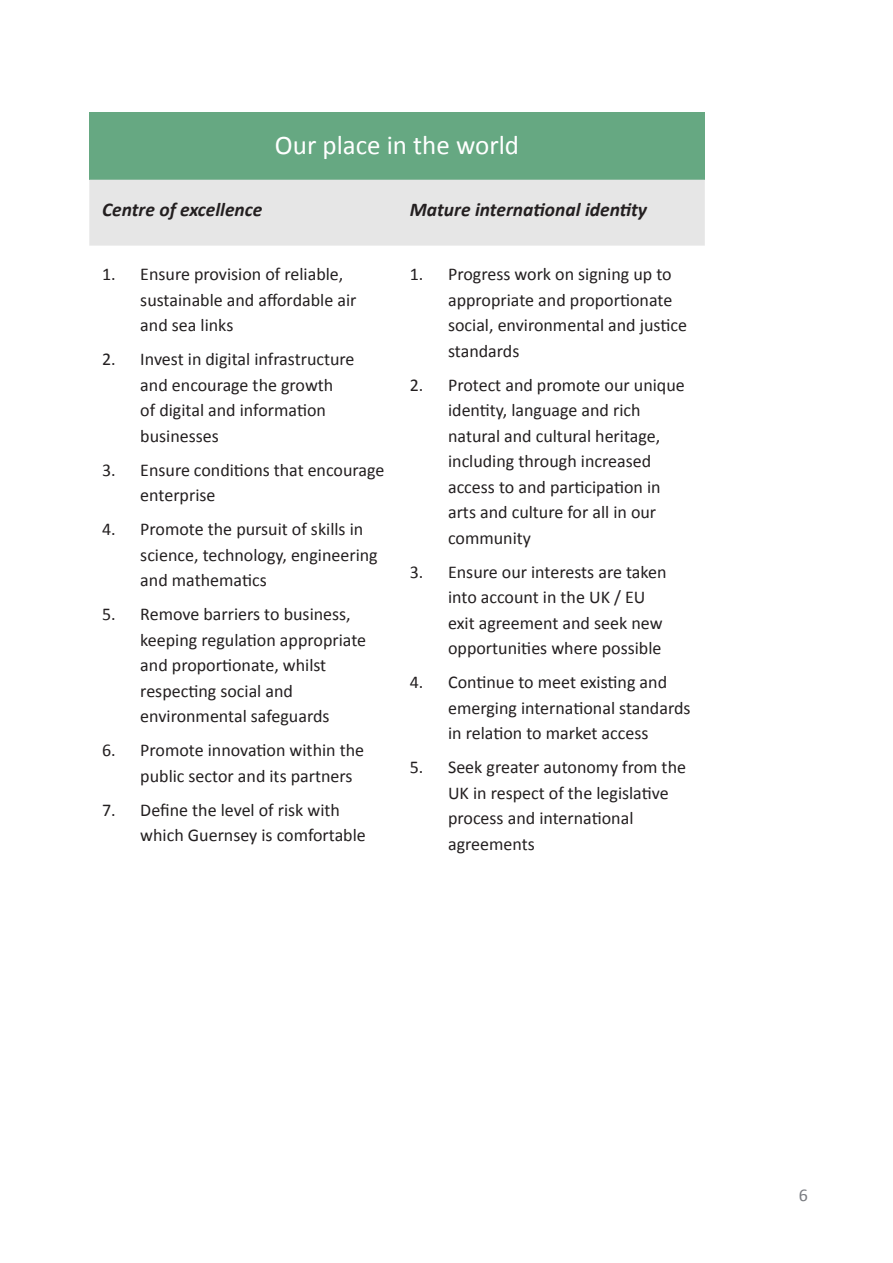
<style>
.page{position:relative;width:893px;height:1263px;background:#fff}
.page>*{position:absolute;margin:0;border:0;box-sizing:border-box;transform-origin:0 0}
.Header_4{font:27px "Calibri";color:#fff}
.Body_Copy{font:italic 700 19.5px "Calibri";color:#231f20}
.t1{font:18px/25.5px "Calibri";color:#231f20}
.t2{font:18px "Calibri";color:#7a7c81}
</style>
<div class="page">
<div style="left:89px;top:113px;width:616px;height:67px;background:#66a882"></div>
<div style="left:89px;top:180px;width:616px;height:66px;background:#e6e6e6"></div>
<p class="Header_4" style="left:275px;top:128px;width:246px">Our place in the world</p>
<p class="Body_Copy" style="left:102px;top:197px;width:162px">Centre of excellence</p>
<p class="Body_Copy" style="left:410px;top:197px;width:239px">Mature international identity</p>
<p class="t1" style="left:140px;top:261px;width:218px;text-indent:-38px">1. Ensure provision of reliable, sustainable and affordable air and sea links</p>
<p class="t1" style="left:140px;top:346px;width:216px;text-indent:-38px">2. Invest in digital infrastructure and encourage the growth<br>of digital and information businesses</p>
<p class="t1" style="left:140px;top:456px;width:245px;text-indent:-38px">3. Ensure conditions that encourage enterprise</p>
<p class="t1" style="left:140px;top:516px;width:239px;text-indent:-38px">4. Promote the pursuit of skills in science, technology, engineering and mathematics</p>
<p class="t1" style="left:140px;top:601px;width:227px;text-indent:-38px">5. Remove barriers to business, keeping regulation appropriate and proportionate, whilst respecting social and environmental safeguards</p>
<p class="t1" style="left:140px;top:737px;width:225px;text-indent:-38px">6. Promote innovation within the public sector and its partners</p>
<p class="t1" style="left:140px;top:796px;width:227px;text-indent:-38px">7. Define the level of risk with which Guernsey is comfortable</p>
<p class="t1" style="left:448px;top:261px;width:240px;text-indent:-38px">1. Progress work on signing up to appropriate and proportionate social, environmental and justice standards</p>
<p class="t1" style="left:448px;top:371px;width:238px;text-indent:-38px">2. Protect and promote our unique identity, language and rich natural and cultural heritage, including through increased access to and participation in arts and culture for all in our community</p>
<p class="t1" style="left:448px;top:558px;width:220px;text-indent:-38px">3. Ensure our interests are taken into account in the UK / EU exit agreement and seek new opportunities where possible</p>
<p class="t1" style="left:448px;top:669px;width:244px;text-indent:-38px">4. Continue to meet existing and emerging international standards in relation to market access</p>
<p class="t1" style="left:448px;top:754px;width:239px;text-indent:-38px">5. Seek greater autonomy from the<br>UK in respect of the legislative process and international agreements</p>
<p class="t2" style="left:799px;top:1184px;width:11px">6</p>
</div>
